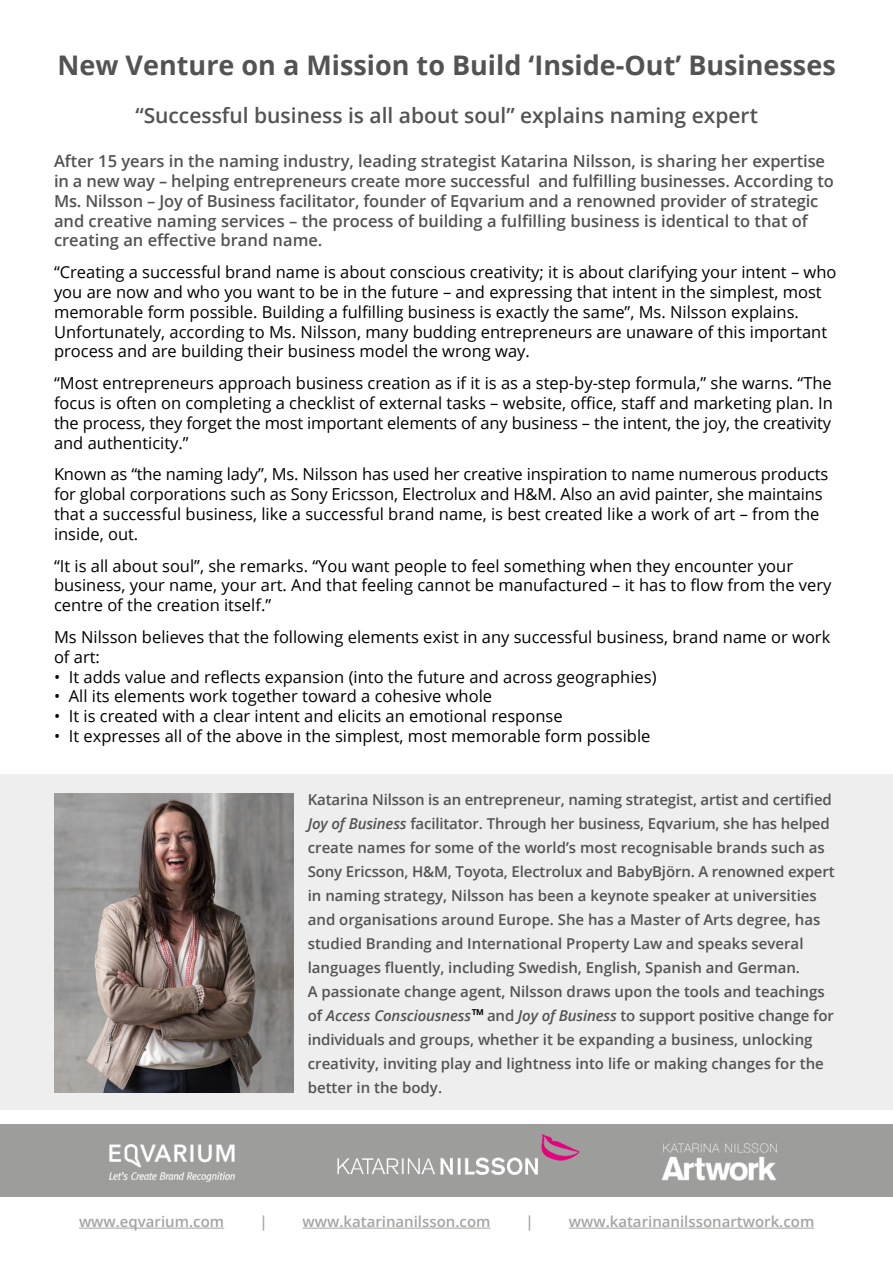
<style>
.page{position:relative;width:893px;height:1263px;background:#fff}
.page>*{position:absolute;margin:0;border:0;box-sizing:border-box;transform-origin:0 0}
.t1{font:700 27px "Open Sans";color:#535353}
.t2{font:600 21px "Open Sans";color:#535353}
.t3{font:16.5px/19.8px "Open Sans";color:#000}
.t4{font:600 16.5px/19.8px "Open Sans";color:#535353}
.t5{font:600 15px/24px "Open Sans";color:#535353}
.t6{font:600 15px "Open Sans";color:#a5a4a3}
.s1{font-style:italic}
.s2{font-style:italic;font-size:16.5px;color:#000}
</style>
<div class="page">
<div style="left:0;top:774px;width:893px;height:336px;background:#eee"></div>
<img style="left:0;top:1125px;width:893px;height:71px">
<hr style="left:79px;top:1228px;width:145px;height:1px;background:#a5a4a3">
<hr style="left:303px;top:1228px;width:187px;height:1px;background:#a5a4a3">
<hr style="left:569px;top:1228px;width:245px;height:1px;background:#a5a4a3">
<img style="left:54px;top:793px;width:239px;height:300px">
<h1 class="t1" style="left:58px;top:46px;width:780px">New Venture on a Mission to Build ‘Inside-Out’ Businesses</h1>
<p class="t2" style="left:135px;top:101px;width:624px">“Successful business is all about soul” explains naming expert</p>
<p class="t4" style="left:54px;top:151px;width:781px">After 15 years in the naming industry, leading strategist Katarina Nilsson, is sharing her expertise in a new way – helping entrepreneurs create more successful and fulfilling businesses. According to Ms. Nilsson – Joy of Business facilitator, founder of Eqvarium and a renowned provider of strategic and creative naming services – the process of building a fulfilling business is identical to that of creating an effective brand name.</p>
<p class="t3" style="left:54px;top:262px;width:784px">“Creating a successful brand name is about conscious creativity; it is about clarifying your intent – who you are now and who you want to be in the future – and expressing that intent in the simplest, most memorable form possible. Building a fulfilling business is exactly the same”, Ms. Nilsson explains.<br>Unfortunately, according to Ms. Nilsson, many budding entrepreneurs are unaware of this important process and are building their business model the wrong way.</p>
<p class="t3" style="left:54px;top:373px;width:780px;text-align:justify">“Most entrepreneurs approach business creation as if it is as a step-by-step formula,” she warns. “The focus is often on completing a checklist of external tasks – website, office, staff and marketing plan. In the process, they forget the most important elements of any business – the intent, the joy, the creativity and authenticity.”</p>
<p class="t3" style="left:54px;top:464px;width:776px">Known as “the naming lady”, Ms. Nilsson has used her creative inspiration to name numerous products for global corporations such as Sony Ericsson, Electrolux and H&amp;M. Also an avid painter, she maintains that a successful business, like a successful brand name, is best created like a work of art – from the inside, out.</p>
<p class="t3" style="left:54px;top:555px;width:779px">“It is all about soul”, she remarks. “You want people to feel something when they encounter your business, your name, your art. And that feeling cannot be manufactured – it has to flow from the very centre of the creation itself.”</p>
<p class="t3" style="left:54px;top:627px;width:778px">Ms Nilsson believes that the following elements exist in any successful business, brand name or work of art:</p>
<p class="t3" style="left:54px;top:666px;width:604px">• It adds value and reflects expansion (into the future and across geographies)</p>
<p class="t3" style="left:54px;top:686px;width:440px">• All its elements work together toward a cohesive whole</p>
<p class="t3" style="left:54px;top:706px;width:510px">• It is created with a clear intent and elicits an emotional response</p>
<p class="t3" style="left:54px;top:726px;width:598px">• It expresses all of the above in the simplest, most memorable form possible</p>
<p class="t5" style="left:308px;top:787px;width:528px">Katarina Nilsson is an entrepreneur, naming strategist, artist and certified <span class="s1">Joy of Business</span> facilitator. Through her business, Eqvarium, she has helped create names for some of the world’s most recognisable brands such as Sony Ericsson, H&amp;M, Toyota, Electrolux and BabyBjörn. A renowned expert in naming strategy, Nilsson has been a keynote speaker at universities and organisations around Europe. She has a Master of Arts degree, has studied Branding and International Property Law and speaks several languages fluently, including Swedish, English, Spanish and German.<br>A passionate change agent, Nilsson draws upon the tools and teachings of <span class="s1">Access Consciousness</span><span class="s2">™</span> and <span class="s1">Joy of Business</span> to support positive change for individuals and groups, whether it be expanding a business, unlocking creativity, inviting play and lightness into life or making changes for the better in the body.</p>
<p class="t6" style="left:79px;top:1211px;width:147px">www.eqvarium.com</p>
<p class="t6" style="left:259px;top:1211px;width:10px">|</p>
<p class="t6" style="left:303px;top:1211px;width:189px">www.katarinanilsson.com</p>
<p class="t6" style="left:526px;top:1211px;width:10px">|</p>
<p class="t6" style="left:569px;top:1211px;width:247px">www.katarinanilssonartwork.com</p>
</div>
